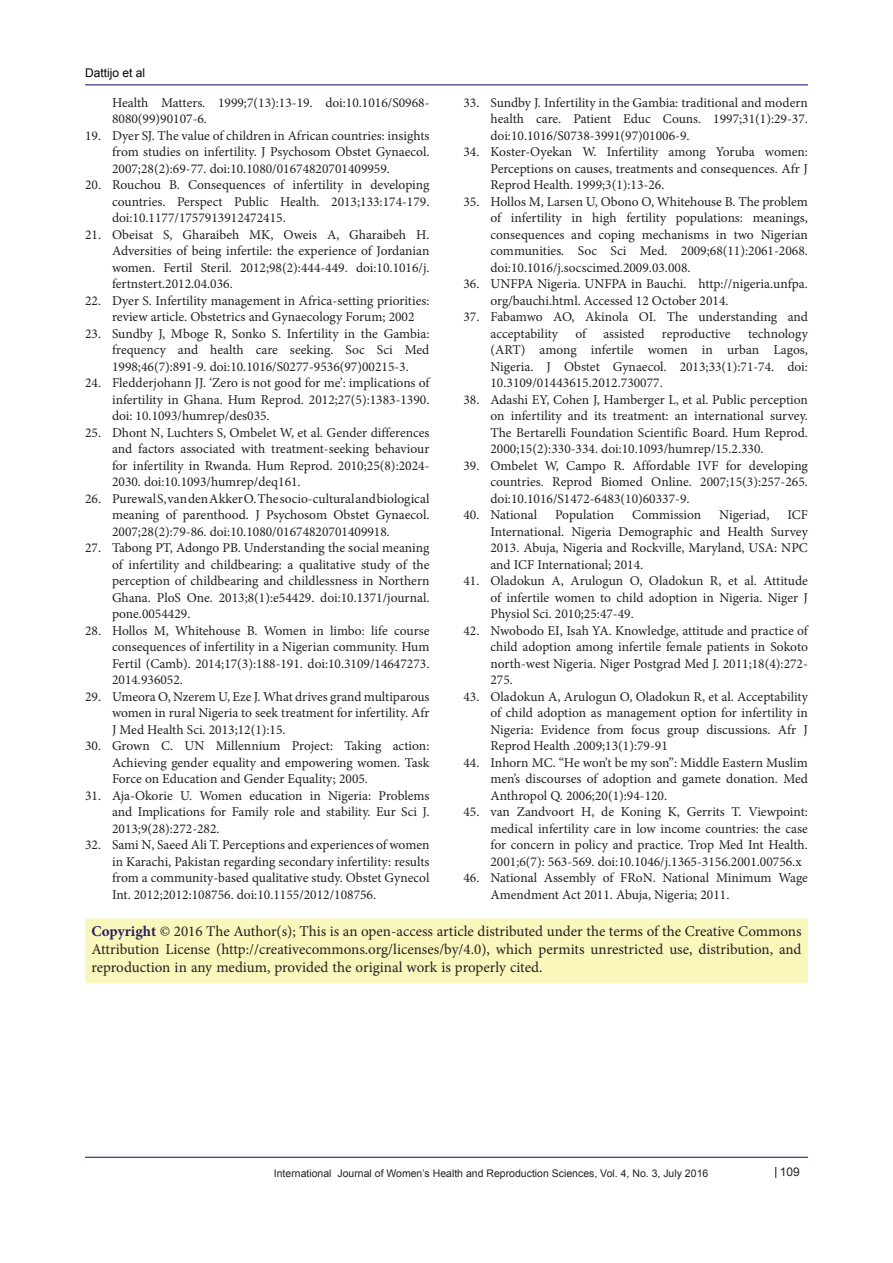
<style>
.page{position:relative;width:893px;height:1263px;background:#fff}
.page>*{position:absolute;margin:0;border:0;box-sizing:border-box;transform-origin:0 0}
.t1{font:15px/18px "Minion Pro";letter-spacing:-.005em;color:#231f20;text-align:justify}
.t2{font:13.5px/16.5px "Minion Pro";color:#231f20;text-align:justify}
.t3{font:12px "Arial";color:#000001}
.t4{font:12px "Arial";color:#231f20}
.t5{font:10.5px "Arial";color:#231f20}
.s1{font-style:italic}
.s2{font-weight:700;color:#261d5c}
</style>
<div class="page">
<hr style="left:85px;top:85px;width:723px;height:1px;background:#190066">
<hr style="left:85px;top:1157px;width:723px;height:1px;background:#190066">
<div style="left:85px;top:918px;width:723px;height:65px;background:#faf7bd;border-radius:3px"></div>
<p class="t3" style="left:85px;top:65px;width:62px">Dattijo et al</p>
<p class="t2" style="left:112px;top:94px;width:319px">Health Matters. 1999;7(13):13-19. doi:10.1016/S0968-<br>8080(99)90107-6.</p>
<p class="t2" style="left:112px;top:127px;width:319px;text-indent:-27px">19. Dyer SJ. The value of children in African countries: insights from studies on infertility. J Psychosom Obstet Gynaecol.<br>2007;28(2):69-77. doi:10.1080/01674820701409959.</p>
<p class="t2" style="left:112px;top:177px;width:319px;text-indent:-27px">20. Rouchou B. Consequences of infertility in developing countries. Perspect Public Health. 2013;133:174-179. doi:10.1177/1757913912472415.</p>
<p class="t2" style="left:112px;top:226px;width:319px;text-indent:-27px">21. Obeisat S, Gharaibeh MK, Oweis A, Gharaibeh H.<br>Adversities of being infertile: the experience of Jordanian women. Fertil Steril. 2012;98(2):444-449. doi:10.1016/j. fertnstert.2012.04.036.</p>
<p class="t2" style="left:112px;top:292px;width:319px;text-indent:-27px">22. Dyer S. Infertility management in Africa-setting priorities: review article. Obstetrics and Gynaecology Forum; 2002</p>
<p class="t2" style="left:112px;top:325px;width:319px;text-indent:-27px">23. Sundby J, Mboge R, Sonko S. Infertility in the Gambia: frequency and health care seeking. Soc Sci Med 1998;46(7):891-9. doi:10.1016/S0277-9536(97)00215-3.</p>
<p class="t2" style="left:112px;top:375px;width:319px;text-indent:-27px">24. Fledderjohann JJ. ‘Zero is not good for me’: implications of infertility in Ghana. Hum Reprod. 2012;27(5):1383-1390. doi: 10.1093/humrep/des035.</p>
<p class="t2" style="left:112px;top:424px;width:319px;text-indent:-27px">25. Dhont N, Luchters S, Ombelet W, et al<span class="s1">.</span> Gender differences and factors associated with treatment-seeking behaviour for infertility in Rwanda. Hum Reprod. 2010;25(8):2024- 2030. doi:10.1093/humrep/deq161.</p>
<p class="t2" style="left:112px;top:490px;width:319px;text-indent:-27px">26. Purewal S, van den Akker O. The socio-cultural and biological meaning of parenthood. J Psychosom Obstet Gynaecol.<br>2007;28(2):79-86. doi:10.1080/01674820701409918.</p>
<p class="t2" style="left:112px;top:540px;width:319px;text-indent:-27px">27. Tabong PT, Adongo PB. Understanding the social meaning of infertility and childbearing: a qualitative study of the perception of childbearing and childlessness in Northern Ghana. PloS One. 2013;8(1):e54429. doi:10.1371/journal. pone.0054429.</p>
<p class="t2" style="left:112px;top:622px;width:319px;text-indent:-27px">28. Hollos M, Whitehouse B. Women in limbo: life course consequences of infertility in a Nigerian community. Hum Fertil (Camb). 2014;17(3):188-191. doi:10.3109/14647273.<br>2014.936052.</p>
<p class="t2" style="left:112px;top:688px;width:319px;text-indent:-27px">29. Umeora O, Nzerem U, Eze J. What drives grand multiparous women in rural Nigeria to seek treatment for infertility. Afr J Med Health Sci. 2013;12(1):15.</p>
<p class="t2" style="left:112px;top:738px;width:319px;text-indent:-27px">30. Grown C. UN Millennium Project: Taking action:<br>Achieving gender equality and empowering women. Task Force on Education and Gender Equality; 2005.</p>
<p class="t2" style="left:112px;top:787px;width:319px;text-indent:-27px">31. Aja-Okorie U. Women education in Nigeria: Problems and Implications for Family role and stability. Eur Sci J.<br>2013;9(28):272-282.</p>
<p class="t2" style="left:112px;top:837px;width:319px;text-indent:-27px">32. Sami N, Saeed Ali T. Perceptions and experiences of women in Karachi, Pakistan regarding secondary infertility: results from a community-based qualitative study. Obstet Gynecol Int. 2012;2012:108756. doi:10.1155/2012/108756.</p>
<p class="t2" style="left:490px;top:94px;width:319px;text-indent:-27px">33. Sundby J. Infertility in the Gambia: traditional and modern health care. Patient Educ Couns. 1997;31(1):29-37. doi:10.1016/S0738-3991(97)01006-9.</p>
<p class="t2" style="left:490px;top:144px;width:319px;text-indent:-27px">34. Koster-Oyekan W. Infertility among Yoruba women:<br>Perceptions on causes, treatments and consequences. Afr J Reprod Health. 1999;3(1):13-26.</p>
<p class="t2" style="left:490px;top:193px;width:319px;text-indent:-27px">35. Hollos M, Larsen U, Obono O, Whitehouse B. The problem of infertility in high fertility populations: meanings, consequences and coping mechanisms in two Nigerian communities. Soc Sci Med. 2009;68(11):2061-2068. doi:10.1016/j.socscimed.2009.03.008.</p>
<p class="t2" style="left:490px;top:276px;width:319px;text-indent:-27px">36. UNFPA Nigeria. UNFPA in Bauchi. http://nigeria.unfpa. org/bauchi.html. Accessed 12 October 2014.</p>
<p class="t2" style="left:490px;top:309px;width:319px;text-indent:-27px">37. Fabamwo AO, Akinola OI. The understanding and acceptability</p>
<p class="t2" style="left:490px;top:325px;width:319px;text-indent:257px">technology (ART) among infertile women in urban Lagos, Nigeria. J Obstet Gynaecol. 2013;33(1):71-74. doi:<br>10.3109/01443615.2012.730077.</p>
<p class="t2" style="left:490px;top:391px;width:319px;text-indent:-27px">38. Adashi EY, Cohen J, Hamberger L, et al. Public perception on infertility and its treatment: an international survey.<br>The Bertarelli Foundation Scientific Board. Hum Reprod.<br>2000;15(2):330-334. doi:10.1093/humrep/15.2.330.</p>
<p class="t2" style="left:490px;top:457px;width:319px;text-indent:-27px">39. Ombelet W, Campo R. Affordable IVF for developing countries. Reprod Biomed Online. 2007;15(3):257-265. doi:10.1016/S1472-6483(10)60337-9.</p>
<p class="t2" style="left:463px;top:507px;width:75px">40. National</p>
<p class="t2" style="left:555px;top:507px;width:61px">Population</p>
<p class="t2" style="left:632px;top:507px;width:71px">Commission</p>
<p class="t2" style="left:719px;top:507px;width:52px">Nigeriad,</p>
<p class="t2" style="left:575px;top:325px;width:12px">of</p>
<p class="t2" style="left:603px;top:325px;width:43px">assisted</p>
<p class="t2" style="left:662px;top:325px;width:70px">reproductive</p>
<p class="t2" style="left:490px;top:507px;width:319px;text-indent:297px">ICF International. Nigeria Demographic and Health Survey 2013. Abuja, Nigeria and Rockville, Maryland, USA: NPC and ICF International; 2014.</p>
<p class="t2" style="left:490px;top:573px;width:319px;text-indent:-27px">41. Oladokun A, Arulogun O, Oladokun R, et al. Attitude of infertile women to child adoption in Nigeria. Niger J Physiol Sci. 2010;25:47-49.</p>
<p class="t2" style="left:490px;top:622px;width:319px;text-indent:-27px">42. Nwobodo EI, Isah YA. Knowledge, attitude and practice of child adoption among infertile female patients in Sokoto north-west Nigeria. Niger Postgrad Med J. 2011;18(4):272- 275.</p>
<p class="t2" style="left:490px;top:688px;width:319px;text-indent:-27px">43. Oladokun A, Arulogun O, Oladokun R, et al. Acceptability of child adoption as management option for infertility in Nigeria: Evidence from focus group discussions. Afr J Reprod Health .2009;13(1):79-91</p>
<p class="t2" style="left:490px;top:754px;width:319px;text-indent:-27px">44. Inhorn MC. “He won’t be my son”: Middle Eastern Muslim men’s discourses of adoption and gamete donation. Med Anthropol Q. 2006;20(1):94-120.</p>
<p class="t2" style="left:490px;top:804px;width:319px;text-indent:-27px">45. van Zandvoort H, de Koning K, Gerrits T. Viewpoint: medical infertility care in low income countries: the case for concern in policy and practice. Trop Med Int Health.<br>2001;6(7): 563-569. doi:10.1046/j.1365-3156.2001.00756.x</p>
<p class="t2" style="left:490px;top:870px;width:319px;text-indent:-27px">46. National Assembly of FRoN. National Minimum Wage<br>Amendment Act 2011. Abuja, Nigeria; 2011.</p>
<p class="t1" style="left:91px;top:922px;width:712px"><span class="s2">Copyright</span> © 2016 The Author(s); This is an open-access article distributed under the terms of the Creative Commons Attribution License (http://creativecommons.org/licenses/by/4.0), which permits unrestricted use, distribution, and reproduction in any medium, provided the original work is properly cited.</p>
<p class="t5" style="left:274px;top:1166px;width:436px">International Journal of Women’s Health and Reproduction Sciences, Vol. 4, No. 3, July 2016</p>
<p class="t4" style="left:780px;top:1163px;width:22px">109</p>
</div>
